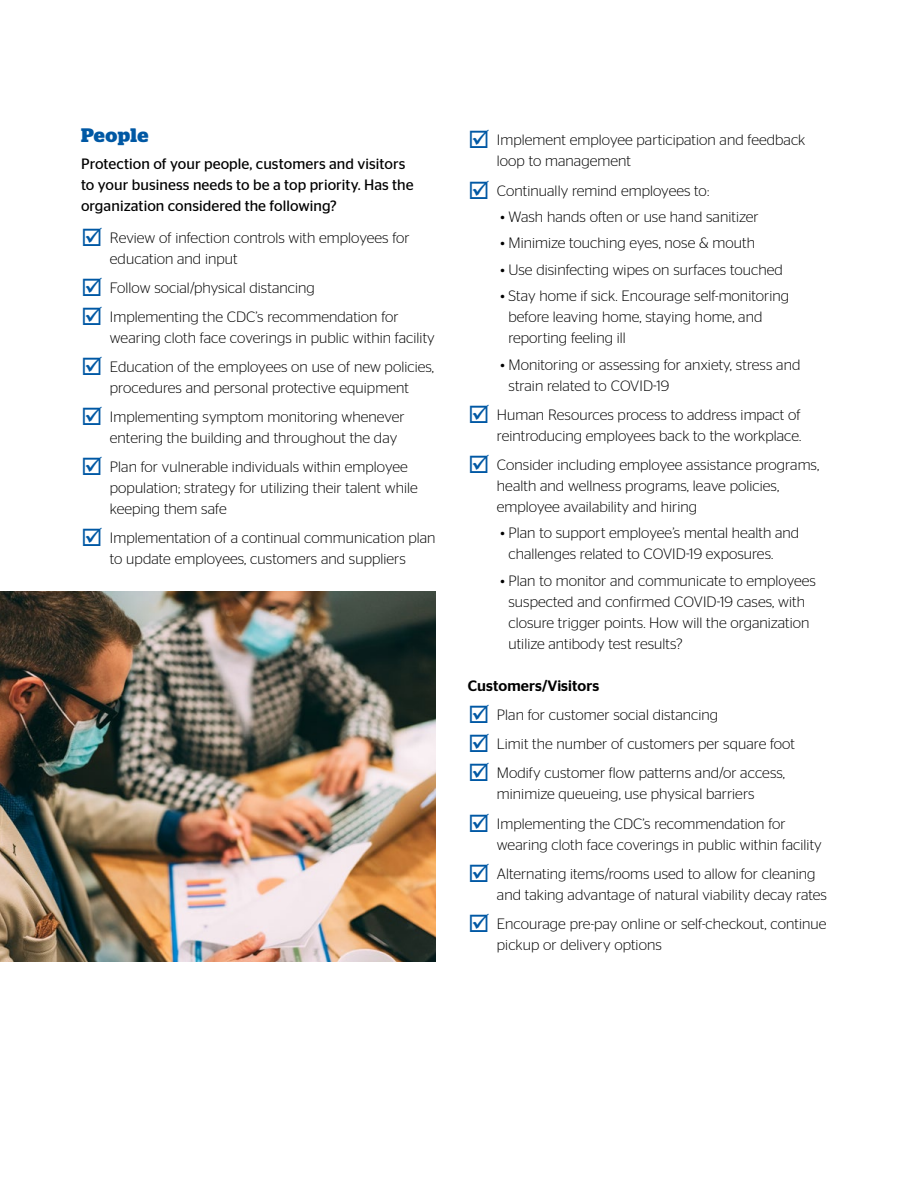
<style>
.page{position:relative;width:918px;height:1188px;background:#fff}
.page>*{position:absolute;margin:0;border:0;box-sizing:border-box;transform-origin:0 0}
.t1{font:700 19.5px "Stag";letter-spacing:.02em;color:#0058a4}
.t2{font:300 15px/21px "Stag Sans";letter-spacing:.005em;color:#000}
.t3{font:15px/21px "Stag Sans";letter-spacing:.005em;color:#000}
.t4{font:500 15px "Stag Sans";letter-spacing:.005em;color:#000}
.s1{color:#0058a4}
</style>
<div class="page">
<img style="left:0;top:591px;width:435px;height:371px">
<h1 class="t1" style="left:81px;top:124px;width:69px">People</h1>
<p class="t3" style="left:81px;top:153px;width:334px">Protection of your people, customers and visitors to your business needs to be a top priority. Has the organization considered the following?</p>
<p class="t2" style="left:110px;top:227px;width:301px;text-indent:-29px"><span class="s1">☑</span> Review of infection controls with employees for education and input</p>
<p class="t2" style="left:81px;top:277px;width:235px"><span class="s1">☑</span> Follow social/physical distancing</p>
<p class="t2" style="left:110px;top:306px;width:326px;text-indent:-29px"><span class="s1">☑</span> Implementing the CDC’s recommendation for wearing cloth face coverings in public within facility</p>
<p class="t2" style="left:81px;top:356px;width:355px;text-align:center"><span class="s1">☑</span> Education of the employees on use of new policies, procedures and personal protective equipment</p>
<p class="t2" style="left:110px;top:406px;width:296px;text-indent:-29px"><span class="s1">☑</span> Implementing symptom monitoring whenever entering the building and throughout the day</p>
<p class="t2" style="left:110px;top:456px;width:309px;text-indent:-29px"><span class="s1">☑</span> Plan for vulnerable individuals within employee population; strategy for utilizing their talent while keeping them safe</p>
<p class="t2" style="left:81px;top:527px;width:356px;text-align:center"><span class="s1">☑</span> Implementation of a continual communication plan to update employees, customers and suppliers</p>
<p class="t2" style="left:497px;top:129px;width:310px;text-indent:-29px"><span class="s1">☑</span> Implement employee participation and feedback loop to management</p>
<p class="t2" style="left:468px;top:180px;width:243px"><span class="s1">☑</span> Continually remind employees to:</p>
<p class="t2" style="left:500px;top:206px;width:260px">• Wash hands often or use hand sanitizer</p>
<p class="t2" style="left:500px;top:232px;width:256px">• Minimize touching eyes, nose &amp; mouth</p>
<p class="t2" style="left:500px;top:259px;width:284px">• Use disinfecting wipes on surfaces touched</p>
<p class="t2" style="left:508px;top:285px;width:282px;text-indent:-8px">• Stay home if sick. Encourage self-monitoring before leaving home, staying home, and reporting feeling ill</p>
<p class="t2" style="left:508px;top:354px;width:293px;text-indent:-8px">• Monitoring or assessing for anxiety, stress and strain related to COVID-19</p>
<p class="t2" style="left:468px;top:404px;width:335px;text-align:right"><span class="s1">☑</span> Human Resources process to address impact of reintroducing employees back to the workplace.</p>
<p class="t2" style="left:497px;top:454px;width:324px;text-indent:-29px"><span class="s1">☑</span> Consider including employee assistance programs, health and wellness programs, leave policies, employee availability and hiring</p>
<p class="t2" style="left:508px;top:522px;width:292px;text-indent:-8px">• Plan to support employee’s mental health and challenges related to COVID-19 exposures.</p>
<p class="t2" style="left:508px;top:570px;width:309px;text-indent:-8px">• Plan to monitor and communicate to employees suspected and confirmed COVID-19 cases, with closure trigger points. How will the organization utilize antibody test results?</p>
<p class="t4" style="left:468px;top:677px;width:133px">Customers/Visitors</p>
<p class="t2" style="left:468px;top:704px;width:252px"><span class="s1">☑</span> Plan for customer social distancing</p>
<p class="t2" style="left:468px;top:733px;width:329px"><span class="s1">☑</span> Limit the number of customers per square foot</p>
<p class="t2" style="left:468px;top:762px;width:319px;text-align:center"><span class="s1">☑</span> Modify customer flow patterns and/or access, minimize queueing, use physical barriers</p>
<p class="t2" style="left:497px;top:813px;width:326px;text-indent:-29px"><span class="s1">☑</span> Implementing the CDC’s recommendation for wearing cloth face coverings in public within facility</p>
<p class="t2" style="left:497px;top:863px;width:332px;text-indent:-29px"><span class="s1">☑</span> Alternating items/rooms used to allow for cleaning and taking advantage of natural viability decay rates</p>
<p class="t2" style="left:497px;top:913px;width:331px;text-indent:-29px"><span class="s1">☑</span> Encourage pre-pay online or self-checkout, continue pickup or delivery options</p>
</div>
